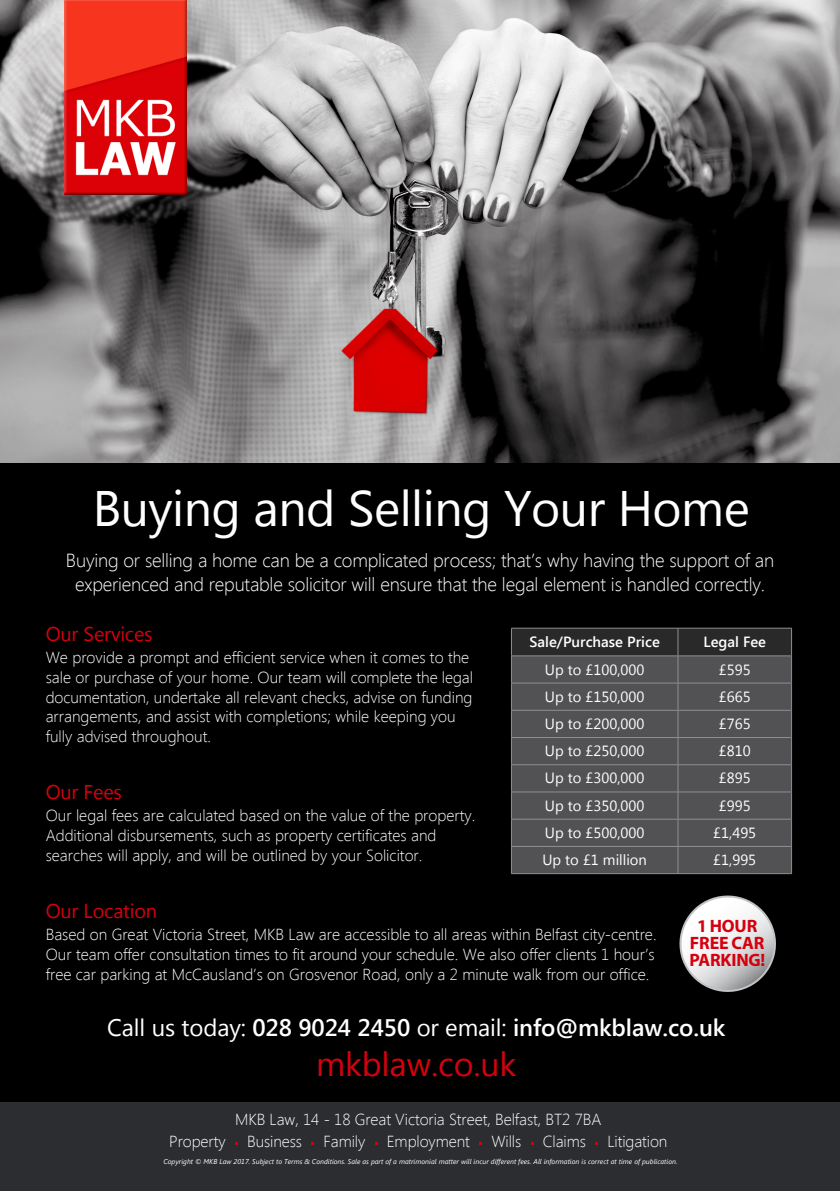
<style>
.page{position:relative;width:840px;height:1191px;background:#fff}
.page>*{position:absolute;margin:0;border:0;box-sizing:border-box;transform-origin:0 0}
.t1{font:49.8px "Segoe UI";letter-spacing:-.01em;color:#fff}
.t2{font:33.8px "Segoe UI";letter-spacing:-.005em;color:#d5000e}
.t3{font:600 24px "Segoe UI";letter-spacing:-.005em;color:#fff}
.t4{font:20px "Segoe UI";letter-spacing:-.01em;color:#d5000e}
.t5{font:300 19px/24px "Segoe UI";letter-spacing:-.01em;color:#fff;text-align:center}
.t6{font:700 18px "Myriad Pro";letter-spacing:-.01em;color:#d5000e}
.t7{font:300 16px/20px "Segoe UI";color:#fff}
.t8{font:14.8px "Segoe UI";color:#fff}
.t9{font:600 14.8px "Segoe UI";color:#fff}
.t10{font:italic 7px "Segoe UI";letter-spacing:.005em;color:#fff}
.s1{font-weight:400}
</style>
<div class="page">
<div style="left:0;top:463px;width:839px;height:639px;background:#000"></div>
<img style="left:0;top:0;width:839px;height:463px">
<div style="left:0;top:1102px;width:839px;height:89px;background:#2c2d30"></div>
<img style="left:65px;top:0;width:121px;height:195px">
<svg style="left:511px;top:628px;width:280px;height:245px;background:#505052"></svg>
<hr style="left:511px;top:873px;width:166px;height:1px;background:#8d8f92">
<hr style="left:677px;top:873px;width:114px;height:1px;background:#8d8f92">
<svg style="left:674px;top:890px;width:106px;height:107px"></svg>
<p class="t1" style="left:93px;top:473px;width:658px">Buying and Selling Your Home</p>
<p class="t5" style="left:66px;top:547px;width:709px">Buying or selling a home can be a complicated process; that’s why having the support of an experienced and reputable solicitor will ensure that the legal element is handled correctly.</p>
<p class="t4" style="left:46px;top:620px;width:108px">Our Services</p>
<p class="t7" style="left:46px;top:646px;width:428px">We provide a prompt and efficient service when it comes to the sale or purchase of your home. Our team will complete the legal documentation, undertake all relevant checks, advise on funding arrangements, and assist with completions; while keeping you fully advised throughout.</p>
<p class="t4" style="left:46px;top:778px;width:78px">Our Fees</p>
<p class="t7" style="left:46px;top:804px;width:431px">Our legal fees are calculated based on the value of the property.</p>
<p class="t7" style="left:46px;top:824px;width:392px">Additional disbursements, such as property certificates and searches will apply, and will be outlined by your Solicitor.</p>
<p class="t9" style="left:529px;top:631px;width:132px">Sale/Purchase Price</p>
<p class="t9" style="left:703px;top:631px;width:64px">Legal Fee</p>
<p class="t8" style="left:544px;top:659px;width:101px">Up to £100,000</p>
<p class="t8" style="left:718px;top:659px;width:33px">£595</p>
<p class="t8" style="left:544px;top:686px;width:101px">Up to £150,000</p>
<p class="t8" style="left:718px;top:686px;width:33px">£665</p>
<p class="t8" style="left:544px;top:713px;width:101px">Up to £200,000</p>
<p class="t8" style="left:718px;top:713px;width:33px">£765</p>
<p class="t8" style="left:544px;top:740px;width:101px">Up to £250,000</p>
<p class="t8" style="left:718px;top:740px;width:33px">£810</p>
<p class="t8" style="left:544px;top:768px;width:101px">Up to £300,000</p>
<p class="t8" style="left:718px;top:768px;width:33px">£895</p>
<p class="t8" style="left:544px;top:795px;width:101px">Up to £350,000</p>
<p class="t8" style="left:718px;top:795px;width:33px">£995</p>
<p class="t8" style="left:544px;top:822px;width:101px">Up to £500,000</p>
<p class="t8" style="left:712px;top:822px;width:44px">£1,495</p>
<p class="t8" style="left:542px;top:849px;width:106px">Up to £1 million</p>
<p class="t8" style="left:712px;top:849px;width:44px">£1,995</p>
<p class="t4" style="left:46px;top:897px;width:113px">Our Location</p>
<p class="t7" style="left:46px;top:924px;width:612px">Based on Great Victoria Street, MKB Law are accessible to all areas within Belfast city-centre.</p>
<p class="t7" style="left:46px;top:944px;width:610px">Our team offer consultation times to fit around your schedule. We also offer clients 1 hour’s</p>
<p class="t7" style="left:46px;top:964px;width:605px">free car parking at McCausland’s on Grosvenor Road, only a 2 minute walk from our office.</p>
<p class="t6" style="left:696px;top:914px;width:62px">1 HOUR</p>
<p class="t6" style="left:689px;top:931px;width:76px">FREE CAR</p>
<p class="t6" style="left:689px;top:948px;width:77px">PARKING!</p>
<p class="t3" style="left:107px;top:1010px;width:619px"><span class="s1">Call us today:</span> 028 9024 2450 <span class="s1">or email:</span> info@mkblaw.co.uk</p>
<p class="t2" style="left:316px;top:1040px;width:202px">mkblaw.co.uk</p>
<p class="t7" style="left:235px;top:1108px;width:367px">MKB Law, 14 - 18 Great Victoria Street, Belfast, BT2 7BA</p>
<p class="t7" style="left:169px;top:1130px;width:58px">Property</p>
<p class="t7" style="left:247px;top:1130px;width:57px">Business</p>
<p class="t7" style="left:323px;top:1130px;width:43px">Family</p>
<p class="t7" style="left:386px;top:1130px;width:85px">Employment</p>
<p class="t7" style="left:491px;top:1130px;width:31px">Wills</p>
<p class="t7" style="left:542px;top:1130px;width:45px">Claims</p>
<p class="t7" style="left:607px;top:1130px;width:62px">Litigation</p>
<p class="t10" style="left:163px;top:1156px;width:515px">Copyright © MKB Law 2017. Subject to Terms &amp; Conditions. Sale as part of a matrimonial matter will incur different fees. All information is correct at time of publication.</p>
</div>
